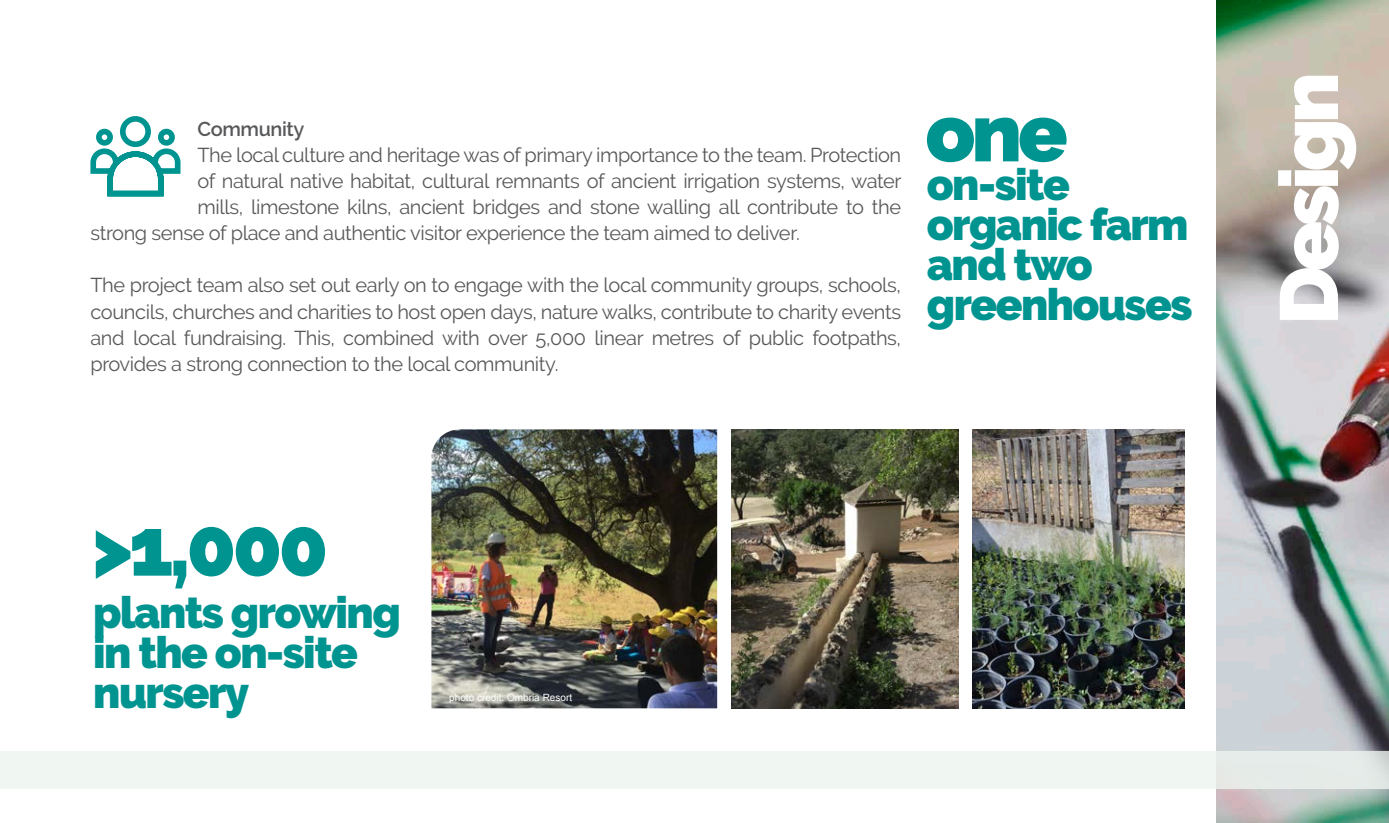
<style>
.page{position:relative;width:1389px;height:823px;background:#fff}
.page>*{position:absolute;margin:0;border:0;box-sizing:border-box;transform-origin:0 0}
.t1{font:900 82px "Raleway";letter-spacing:-.06em;color:#fff}
.t2{font:900 81.6px "Raleway";letter-spacing:-.05em;color:#009491}
.t3{font:900 44px/40px "Raleway";letter-spacing:-.035em;color:#009491}
.Body{font:20px/26px "Raleway";letter-spacing:-.02em;color:#57585a;text-align:justify}
.Body-2{font:600 20px "Raleway";letter-spacing:-.02em;color:#57585a}
.t4{font:10px "Arial";color:#fff}
</style>
<div class="page">
<img style="left:1216px;top:0;width:173px;height:822px">
<svg style="left:1px;top:750px;width:1388px;height:38px;fill:#f0f6f2"></svg>
<img style="left:431px;top:429px;width:286px;height:279px">
<img style="left:0;top:0;width:1px;height:822px">
<img style="left:731px;top:429px;width:227px;height:279px">
<svg style="left:90px;top:116px;width:90px;height:80px"></svg>
<img style="left:972px;top:429px;width:213px;height:279px">
<hr style="left:0;top:191px;width:1px;height:441px;background:#faf9f6">
<p class="Body-2" style="left:198px;top:118px;width:108px">Community</p>
<p class="Body" style="left:198px;top:142px;width:705px">The local culture and heritage was of primary importance to the team. Protection</p>
<p class="Body" style="left:198px;top:168px;width:706px">of natural native habitat, cultural remnants of ancient irrigation systems, water</p>
<p class="Body" style="left:198px;top:194px;width:705px">mills, limestone kilns, ancient bridges and stone walling all contribute to the</p>
<p class="Body" style="left:90px;top:220px;width:711px">strong sense of place and authentic visitor experience the team aimed to deliver.</p>
<p class="Body" style="left:90px;top:272px;width:812px">The project team also set out early on to engage with the local community groups, schools, councils, churches and charities to host open days, nature walks, contribute to charity events and local fundraising. This, combined with over 5,000 linear metres of public footpaths, provides a strong connection to the local community.</p>
<h1 class="t2" style="left:925px;top:85px;width:144px">one</h1>
<h1 class="t3" style="left:927px;top:164px;width:267px">on-site organic farm and two greenhouses</h1>
<h1 class="t2" style="left:90px;top:499px;width:240px">&gt;1,000</h1>
<h1 class="t3" style="left:93px;top:592px;width:309px">plants growing in the on-site nursery</h1>
<h1 class="t4" style="left:449px;top:691px;width:124px">photo credit: Ombria Resort</h1>
<p class="t1" style="left:1262px;top:325px;width:254px;rotate:-90deg">Design</p>
</div>
